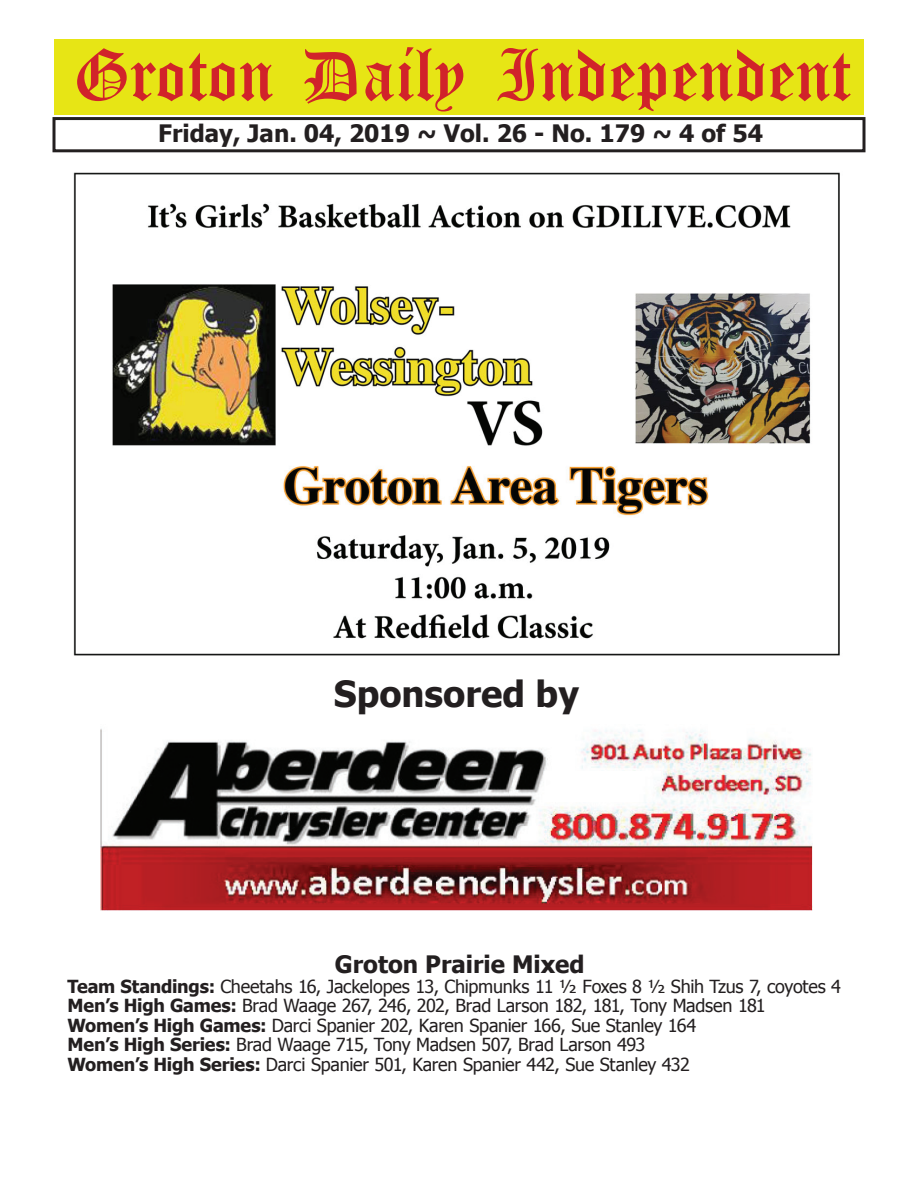
<style>
.page{position:relative;width:918px;height:1188px;background:#fff}
.page>*{position:absolute;margin:0;border:0;box-sizing:border-box;transform-origin:0 0}
.t1{font:54px "Old English Five";color:#d1232a}
.t2{font:700 36px "Tahoma";color:#231f20}
.t3{font:700 24px "Tahoma";color:#231f20}
.t4{font:18px/19.5px "Tahoma";letter-spacing:-.015em;color:#231f20}
.s1{font-weight:700}
</style>
<div class="page">
<div style="left:52px;top:117px;width:814px;height:35px;border:3px solid #231f20"></div>
<div style="left:54px;top:40px;width:810px;height:75px;background:#e7e515"></div>
<img style="left:73px;top:172px;width:767px;height:484px">
<img style="left:101px;top:728px;width:711px;height:182px">
<h1 class="t1" style="left:73px;top:50px;width:779px">Groton Daily Independent</h1>
<h3 class="t3" style="left:158px;top:116px;width:606px">Friday, Jan. 04, 2019 ~ Vol. 26 - No. 179 ~ 4 of 54</h3>
<h2 class="t2" style="left:334px;top:669px;width:247px">Sponsored by</h2>
<h3 class="t3" style="left:335px;top:948px;width:251px">Groton Prairie Mixed</h3>
<p class="t4" style="left:68px;top:975px;width:775px"><span class="s1">Team Standings:</span> Cheetahs 16, Jackelopes 13, Chipmunks 11 ½ Foxes 8 ½ Shih Tzus 7, coyotes 4<br><span class="s1">Men’s High Games:</span> Brad Waage 267, 246, 202, Brad Larson 182, 181, Tony Madsen 181<br><span class="s1">Women’s High Games:</span> Darci Spanier 202, Karen Spanier 166, Sue Stanley 164<br><span class="s1">Men’s High Series:</span> Brad Waage 715, Tony Madsen 507, Brad Larson 493<br><span class="s1">Women’s High Series:</span> Darci Spanier 501, Karen Spanier 442, Sue Stanley 432</p>
</div>
